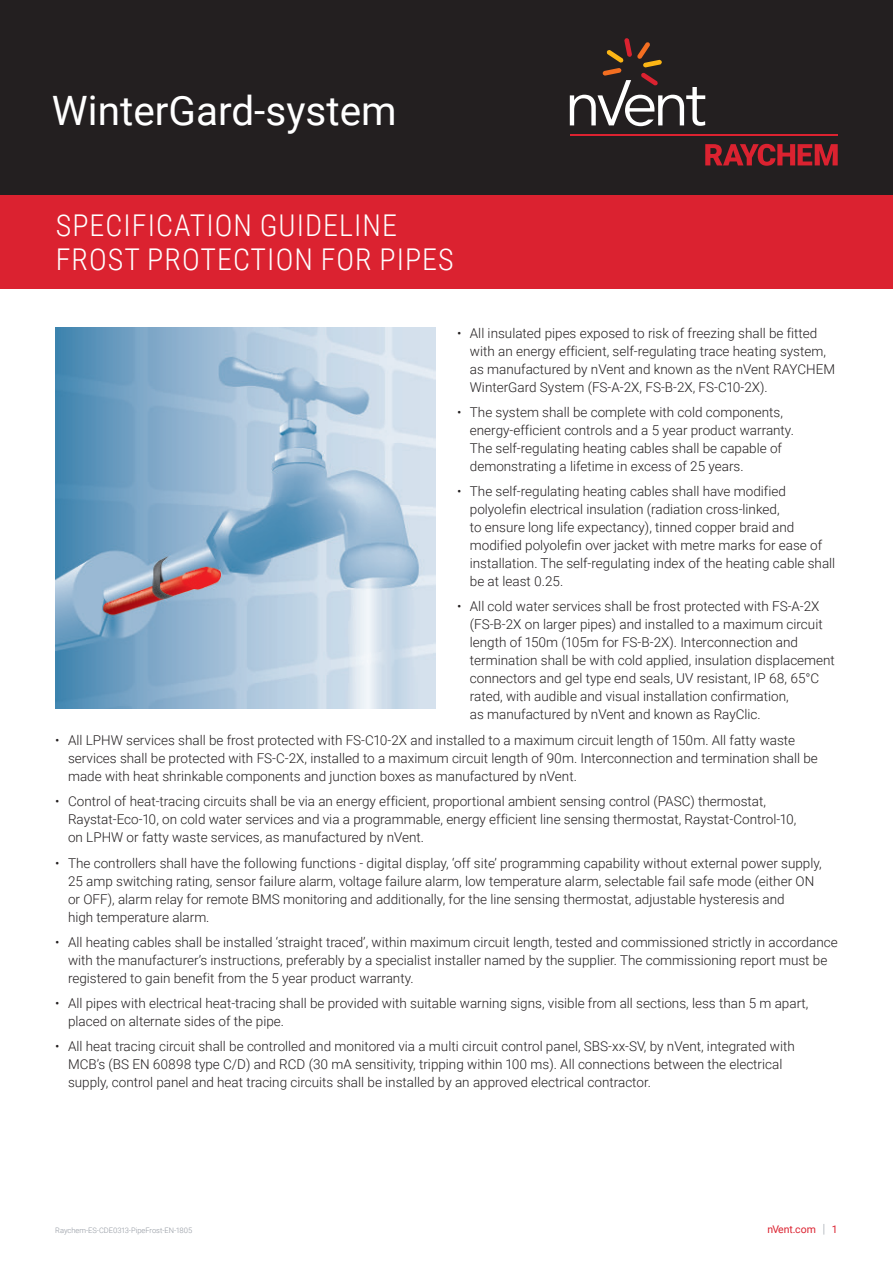
<style>
.page{position:relative;width:893px;height:1263px;background:#fff}
.page>*{position:absolute;margin:0;border:0;box-sizing:border-box;transform-origin:0 0}
.t1{font:40.5px "Roboto";color:#fff}
.t2{font:300 30px/33.8px "Roboto Condensed";letter-spacing:.035em;color:#fff}
.t3{font:300 13.5px/18px "Roboto";color:#231f20}
.t4{font:10.5px "Roboto";color:#db2230}
.t5{font:300 7.5px "Roboto";color:#8f959e}
.s1{font-weight:300;font-size:12.6px;color:#8f959e}
</style>
<div class="page">
<img style="left:55px;top:327px;width:381px;height:381px">
<div style="left:0;top:0;width:893px;height:196px;background:#231f20"></div>
<svg style="left:705px;top:144px;width:133px;height:22px"></svg>
<hr style="left:570px;top:134px;width:268px;height:2px;background:#db2230">
<svg style="left:570px;top:38px;width:135px;height:88px"></svg>
<div style="left:0;top:196px;width:893px;height:93px;background:#db2230"></div>
<h1 class="t1" style="left:52px;top:82px;width:346px">WinterGard-system</h1>
<h2 class="t2" style="left:56px;top:208px;width:399px">SPECIFICATION GUIDELINE<br>FROST PROTECTION FOR PIPES</h2>
<p class="t3" style="left:470px;top:323px;width:367px;text-indent:-13px">• All insulated pipes exposed to risk of freezing shall be fitted with an energy efficient, self-regulating trace heating system, as manufactured by nVent and known as the nVent RAYCHEM WinterGard System (FS-A-2X, FS-B-2X, FS-C10-2X).</p>
<p class="t3" style="left:470px;top:402px;width:326px;text-indent:-13px">• The system shall be complete with cold components, energy-efficient controls and a 5 year product warranty.<br>The self-regulating heating cables shall be capable of demonstrating a lifetime in excess of 25 years.</p>
<p class="t3" style="left:470px;top:482px;width:367px;text-indent:-13px">• The self-regulating heating cables shall have modified polyolefin electrical insulation (radiation cross-linked,<br>to ensure long life expectancy), tinned copper braid and modified polyolefin over jacket with metre marks for ease of installation. The self-regulating index of the heating cable shall be at least 0.25.</p>
<p class="t3" style="left:470px;top:597px;width:367px;text-indent:-13px">• All cold water services shall be frost protected with FS-A-2X (FS-B-2X on larger pipes) and installed to a maximum circuit length of 150m (105m for FS-B-2X). Interconnection and termination shall be with cold applied, insulation displacement connectors and gel type end seals, UV resistant, IP 68, 65°C rated, with audible and visual installation confirmation,<br>as manufactured by nVent and known as RayClic.</p>
<p class="t3" style="left:68px;top:731px;width:751px;text-indent:-13px">• All LPHW services shall be frost protected with FS-C10-2X and installed to a maximum circuit length of 150m. All fatty waste services shall be protected with FS-C-2X, installed to a maximum circuit length of 90m. Interconnection and termination shall be made with heat shrinkable components and junction boxes as manufactured by nVent.</p>
<p class="t3" style="left:68px;top:792px;width:730px;text-indent:-13px">• Control of heat-tracing circuits shall be via an energy efficient, proportional ambient sensing control (PASC) thermostat,<br>Raystat-Eco-10, on cold water services and via a programmable, energy efficient line sensing thermostat, Raystat-Control-10, on LPHW or fatty waste services, as manufactured by nVent.</p>
<p class="t3" style="left:68px;top:853px;width:755px;text-indent:-13px">• The controllers shall have the following functions - digital display, ‘off site’ programming capability without external power supply, 25 amp switching rating, sensor failure alarm, voltage failure alarm, low temperature alarm, selectable fail safe mode (either ON or OFF), alarm relay for remote BMS monitoring and additionally, for the line sensing thermostat, adjustable hysteresis and<br>high temperature alarm.</p>
<p class="t3" style="left:68px;top:932px;width:771px;text-indent:-13px">• All heating cables shall be installed ‘straight traced’, within maximum circuit length, tested and commissioned strictly in accordance with the manufacturer’s instructions, preferably by a specialist installer named by the supplier. The commissioning report must be registered to gain benefit from the 5 year product warranty.</p>
<p class="t3" style="left:68px;top:994px;width:742px;text-indent:-13px">• All pipes with electrical heat-tracing shall be provided with suitable warning signs, visible from all sections, less than 5 m apart, placed on alternate sides of the pipe.</p>
<p class="t3" style="left:68px;top:1037px;width:728px;text-indent:-13px">• All heat tracing circuit shall be controlled and monitored via a multi circuit control panel, SBS-xx-SV, by nVent, integrated with<br>MCB’s (BS EN 60898 type C/D) and RCD (30 mA sensitivity, tripping within 100 ms). All connections between the electrical supply, control panel and heat tracing circuits shall be installed by an approved electrical contractor.</p>
<p class="t5" style="left:55px;top:1225px;width:139px">Raychem-ES-CDE0313-PipeFrost-EN-1805</p>
<p class="t4" style="left:767px;top:1222px;width:72px">nVent.com <span class="s1">|</span> 1</p>
</div>
